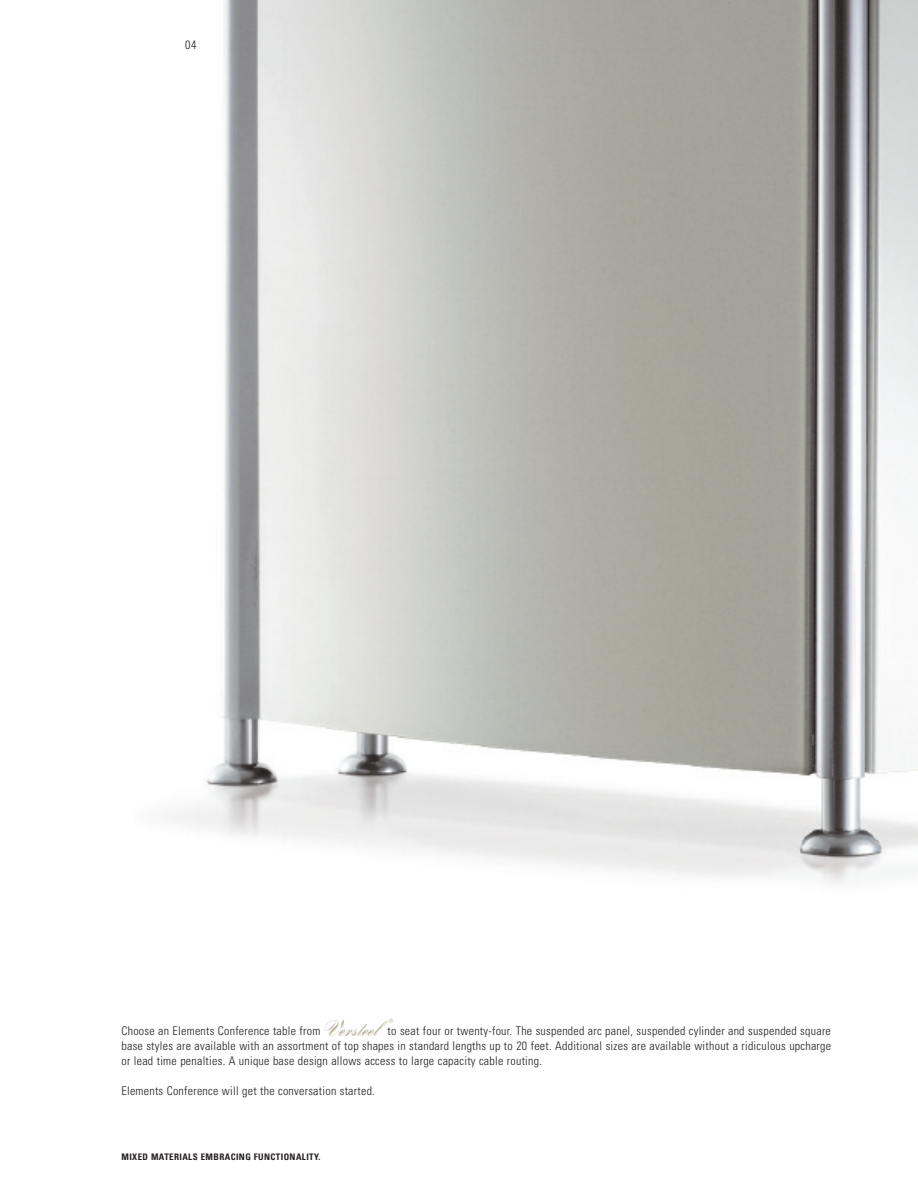
<style>
.page{position:relative;width:918px;height:1188px;background:#fff}
.page>*{position:absolute;margin:0;border:0;box-sizing:border-box;transform-origin:0 0}
.t1{font:24px "OPTI Bank Script";color:#b9b298}
.t2{font:300 condensed 12px/15px "Univers";letter-spacing:.02em;color:#231f20;text-align:justify}
.t3{font:700 condensed 9px "Univers";letter-spacing:.045em;color:#231f20}
.t4{font:300 condensed 6px "Univers";color:#b9b298}
</style>
<div class="page">
<img style="left:167px;top:0;width:751px;height:884px">
<p class="t2" style="left:185px;top:38px;width:13px">04</p>
<p class="t4" style="left:389px;top:1019px;width:6px">®</p>
<h1 class="t1" style="left:325px;top:1013px;width:58px">Versteel®</h1>
<p class="t2" style="left:122px;top:1025px;width:200px">Choose an Elements Conference table from</p>
<p class="t2" style="left:122px;top:1025px;width:711px;text-indent:266px">to seat four or twenty-four. The suspended arc panel, suspended cylinder and suspended square base styles are available with an assortment of top shapes in standard lengths up to 20 feet. Additional sizes are available without a ridiculous upcharge or lead time penalties. A unique base design allows access to large capacity cable routing.</p>
<p class="t2" style="left:122px;top:1085px;width:255px">Elements Conference will get the conversation started.</p>
<p class="t3" style="left:122px;top:1153px;width:201px">MIXED MATERIALS EMBRACING FUNCTIONALITY.</p>
</div>
